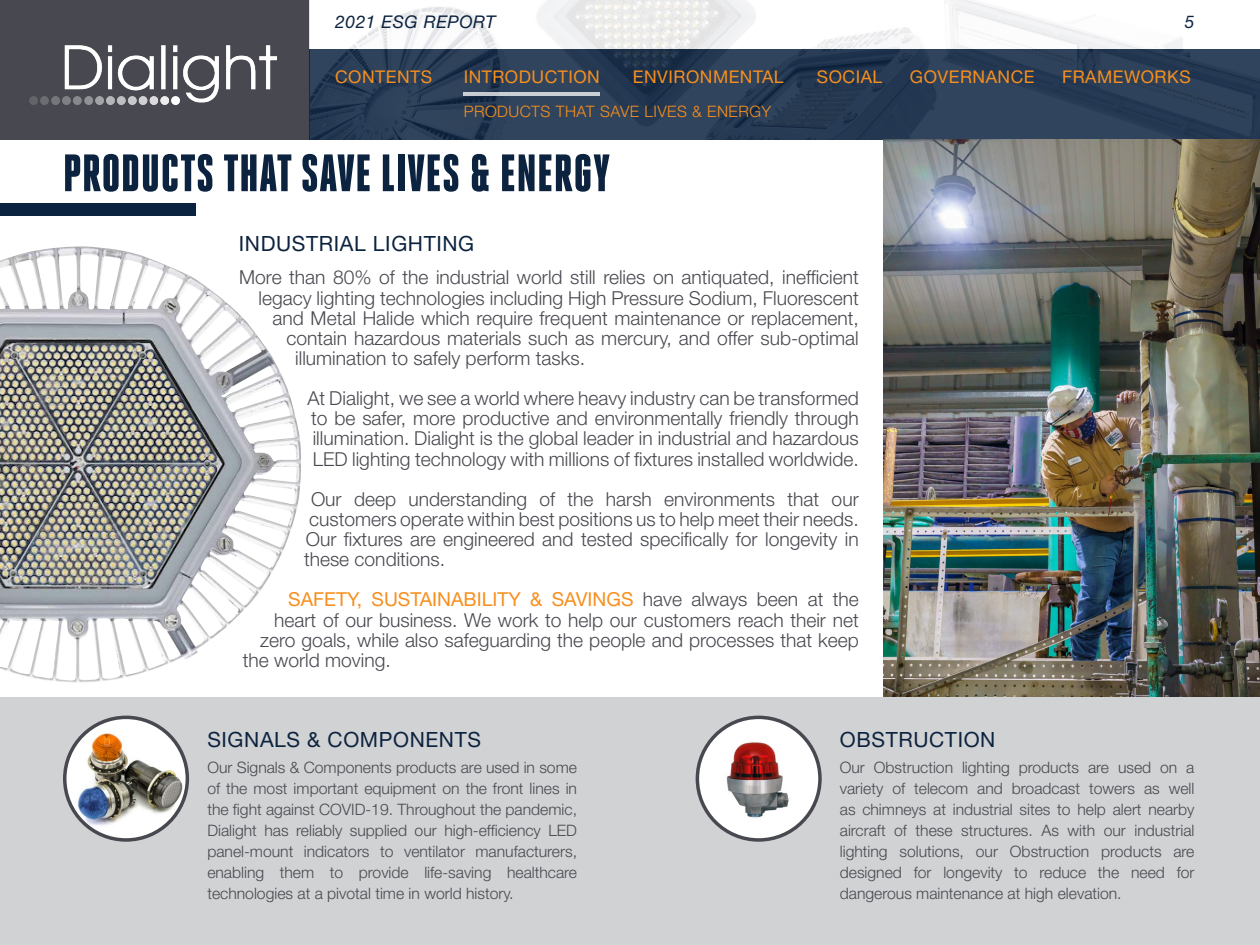
<style>
.page{position:relative;width:1260px;height:945px;background:#fff}
.page>*{position:absolute;margin:0;border:0;box-sizing:border-box;transform-origin:0 0}
.t1{font:900 52.5px "Heroic Condensed";letter-spacing:.01em;color:#0c2340}
.t2{font:21px "Helvetica Neue LT Std";letter-spacing:.03em;color:#0c2340}
.t3{font:300 19.25px/20.1px "Helvetica Neue LT Std";color:#484950;text-align:justify}
.t4{font:19.25px "Helvetica Neue LT Std";color:#f78f1e}
.t5{font:17.5px "Helvetica Neue LT Std";letter-spacing:.03em;color:#f78f1e}
.t6{font:italic 17.5px "Helvetica Neue LT Std";letter-spacing:.03em;color:#0c2340}
.t7{font:300 15.75px/21px "Helvetica Neue LT Std";color:#484950;text-align:justify}
.t8{font:300 15.75px "Helvetica Neue LT Std";letter-spacing:.03em;color:#f78f1e}
.s1{font-weight:300;color:#484950}
</style>
<div class="page">
<div style="left:0;top:697px;width:1260px;height:248px;background:#d1d2d3"></div>
<img style="left:0;top:246px;width:301px;height:437px">
<div style="left:0;top:0;width:309px;height:140px;background:#484950"></div>
<img style="left:29px;top:45px;width:248px;height:59px">
<svg style="left:309px;top:0;width:874px;height:49px"></svg>
<svg style="left:309px;top:49px;width:951px;height:91px;background:#293d56"></svg>
<div style="left:0;top:203px;width:195px;height:13px;background:#0c2340"></div>
<img style="left:883px;top:140px;width:377px;height:557px">
<img style="left:65px;top:718px;width:122px;height:120px">
<div style="left:63px;top:716px;width:126px;height:126px;border:4px solid #484950;border-radius:50%"></div>
<hr style="left:464px;top:93px;width:136px;height:3px;background:#fff">
<img style="left:697px;top:717px;width:123px;height:123px;border-radius:61px">
<div style="left:696px;top:716px;width:126px;height:126px;border:4px solid #484950;border-radius:50%"></div>
<p class="t6" style="left:335px;top:12px;width:162px">2021 ESG REPORT</p>
<p class="t6" style="left:1185px;top:12px;width:11px">5</p>
<p class="t5" style="left:335px;top:66px;width:99px">CONTENTS</p>
<p class="t5" style="left:464px;top:66px;width:138px">INTRODUCTION</p>
<p class="t5" style="left:633px;top:66px;width:152px">ENVIRONMENTAL</p>
<p class="t5" style="left:817px;top:66px;width:67px">SOCIAL</p>
<p class="t5" style="left:910px;top:66px;width:126px">GOVERNANCE</p>
<p class="t5" style="left:1062px;top:66px;width:130px">FRAMEWORKS</p>
<p class="t8" style="left:464px;top:102px;width:309px">PRODUCTS THAT SAVE LIVES &amp; ENERGY</p>
<p class="t1" style="left:63px;top:144px;width:549px">PRODUCTS THAT SAVE LIVES &amp; ENERGY</p>
<p class="t2" style="left:239px;top:231px;width:237px">INDUSTRIAL LIGHTING</p>
<p class="t3" style="left:239px;top:267px;width:621px">More than 80% of the industrial world still relies on antiquated, inefficient</p>
<p class="t3" style="left:259px;top:287px;width:602px">legacy lighting technologies including High Pressure Sodium, Fluorescent</p>
<p class="t3" style="left:273px;top:307px;width:588px">and Metal Halide which require frequent maintenance or replacement,</p>
<p class="t3" style="left:287px;top:327px;width:574px">contain hazardous materials such as mercury, and offer sub-optimal</p>
<p class="t3" style="left:295px;top:348px;width:291px">illumination to safely perform tasks.</p>
<p class="t3" style="left:308px;top:388px;width:553px">At Dialight, we see a world where heavy industry can be transformed to be safer, more productive and environmentally friendly through illumination. Dialight is the global leader in industrial and hazardous LED lighting technology with millions of fixtures installed worldwide.</p>
<p class="t3" style="left:304px;top:488px;width:556px;text-indent:7px">Our deep understanding of the harsh environments that our customers operate within best positions us to help meet their needs.<br>Our fixtures are engineered and tested specifically for longevity in these conditions.</p>
<p class="t4" style="left:288px;top:588px;width:572px">SAFETY, SUSTAINABILITY &amp; SAVINGS <span class="s1">have always been at the</span></p>
<p class="t3" style="left:274px;top:609px;width:586px">heart of our business. We work to help our customers reach their net</p>
<p class="t3" style="left:260px;top:629px;width:600px">zero goals, while also safeguarding the people and processes that keep</p>
<p class="t3" style="left:243px;top:649px;width:149px">the world moving.</p>
<p class="t2" style="left:207px;top:727px;width:275px">SIGNALS &amp; COMPONENTS</p>
<p class="t7" style="left:207px;top:756px;width:371px">Our Signals &amp; Components products are used in some of the most important equipment on the front lines in the fight against COVID-19. Throughout the pandemic, Dialight has reliably supplied our high-efficiency LED panel-mount indicators to ventilator manufacturers, enabling them to provide life-saving healthcare technologies at a pivotal time in world history.</p>
<p class="t2" style="left:840px;top:727px;width:157px">OBSTRUCTION</p>
<p class="t7" style="left:840px;top:756px;width:356px">Our Obstruction lighting products are used on a variety of telecom and broadcast towers as well as chimneys at industrial sites to help alert nearby aircraft of these structures. As with our industrial lighting solutions, our Obstruction products are designed for longevity to reduce the need for dangerous maintenance at high elevation.</p>
</div>
